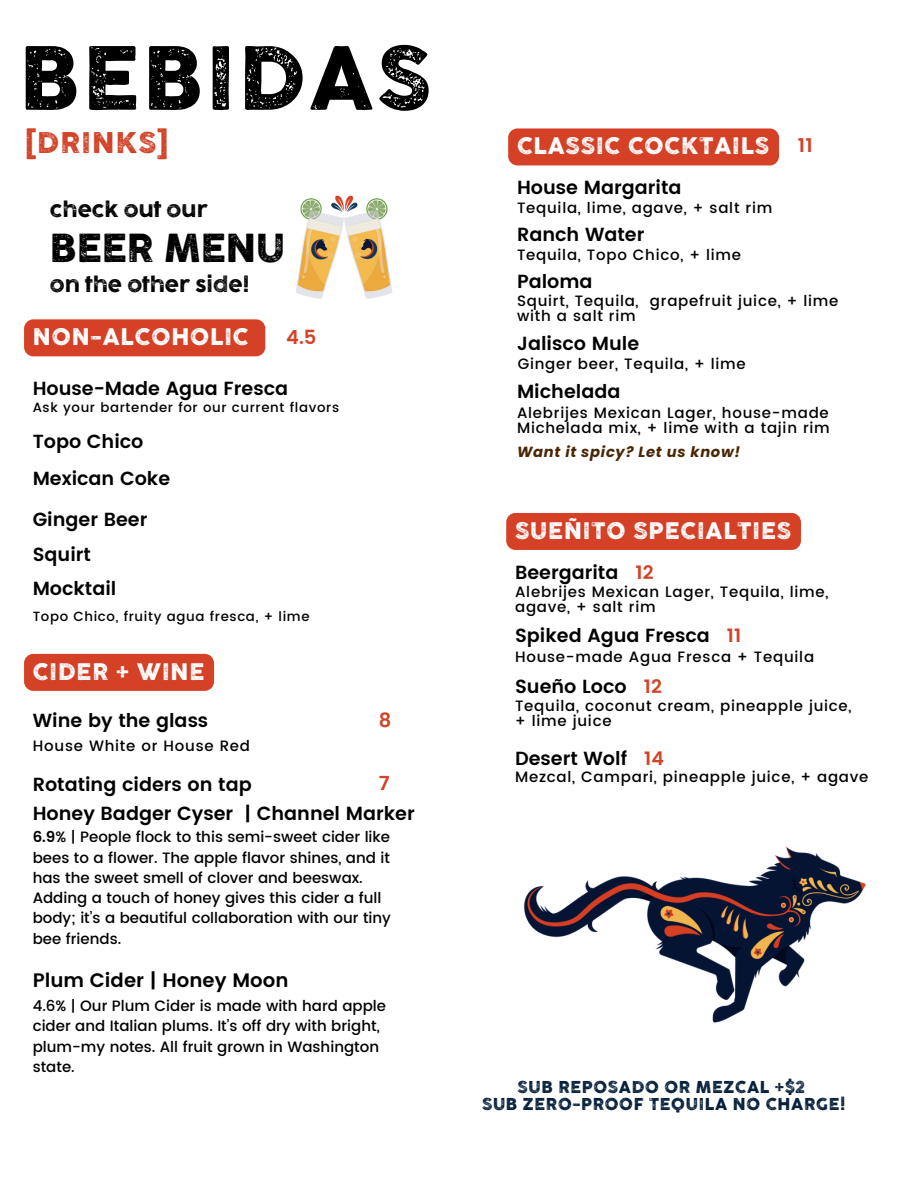
<style>
.page{position:relative;width:918px;height:1188px;background:#fff}
.page>*{position:absolute;margin:0;border:0;box-sizing:border-box;transform-origin:0 0}
.t1{font:84.3px "Cocogoose Pro Letterpress";letter-spacing:.04em;color:#000}
.t2{font:37.5px "Cocogoose Pro Letterpress";color:#000}
.t3{font:27.75px "Cocogoose Pro Letterpress";letter-spacing:.04em;color:#d24328}
.t4{font:22.2px "Cocogoose Pro Letterpress";letter-spacing:.04em;color:#fff}
.t5{font:19.65px "Cocogoose Pro Letterpress";color:#000}
.t6{font:600 19.5px "Poppins";color:#000}
.t7{font:600 19.5px "Poppins";color:#d24328}
.t8{font:600 19.05px "Poppins";color:#000}
.t9{font:15.9px "Cocogoose Pro Letterpress";letter-spacing:.04em;color:#061f3b}
.t10{font:500 15px/14.9px "Poppins";letter-spacing:.05em;color:#000}
.t11{font:500 15px/20.2px "Poppins";color:#000}
.t12{font:italic 700 14.7px "Poppins";letter-spacing:.05em;color:#492604}
.t13{font:500 13.35px "Poppins";letter-spacing:.05em;color:#000}
.s1{font-weight:600}
.s2{color:#d24328}
</style>
<div class="page">
<img style="left:524px;top:846px;width:342px;height:177px">
<img style="left:296px;top:195px;width:96px;height:104px">
<div style="left:24px;top:654px;width:190px;height:37px;background:#d54127;border-radius:9px"></div>
<div style="left:24px;top:319px;width:241px;height:37px;background:#d54127;border-radius:9px"></div>
<div style="left:506px;top:513px;width:295px;height:37px;background:#d54127;border-radius:9px"></div>
<div style="left:508px;top:128px;width:271px;height:37px;background:#d54127;border-radius:9px"></div>
<h6 class="t1" style="left:19px;top:24px;width:413px">BEBIDAS</h6>
<p class="t3" style="left:25px;top:124px;width:145px">[DRINKS]</p>
<p class="t5" style="left:50px;top:197px;width:159px">check out our</p>
<p class="t2" style="left:50px;top:224px;width:237px">BEER MENU</p>
<h2 class="t5" style="left:50px;top:272px;width:201px">on the other side!</h2>
<p class="t4" style="left:33px;top:323px;width:217px">NON-ALCOHOLIC</p>
<h6 class="t8" style="left:33px;top:377px;width:257px">House-Made Agua Fresca</h6>
<h6 class="t13" style="left:33px;top:399px;width:308px">Ask your bartender for our current flavors</h6>
<p class="t7" style="left:286px;top:326px;width:32px">4.5</p>
<h6 class="t8" style="left:33px;top:431px;width:112px">Topo Chico</h6>
<p class="t8" style="left:33px;top:468px;width:139px">Mexican Coke</p>
<h4 class="t8" style="left:33px;top:508px;width:116px">Ginger Beer</h4>
<p class="t8" style="left:33px;top:544px;width:60px">Squirt</p>
<h6 class="t8" style="left:33px;top:577px;width:85px">Mocktail</h6>
<h6 class="t13" style="left:33px;top:609px;width:278px">Topo Chico, fruity agua fresca, + lime</h6>
<p class="t4" style="left:33px;top:657px;width:173px">CIDER + WINE</p>
<h4 class="t8" style="left:33px;top:709px;width:177px">Wine by the glass</h4>
<h5 class="t10" style="left:33px;top:738px;width:219px">House White or House Red</h5>
<h6 class="t8" style="left:33px;top:773px;width:221px">Rotating ciders on tap</h6>
<p class="t7" style="left:379px;top:709px;width:14px">8</p>
<p class="t7" style="left:379px;top:772px;width:12px">7</p>
<h6 class="t8" style="left:33px;top:802px;width:383px">Honey Badger Cyser | Channel Marker</h6>
<p class="t11" style="left:33px;top:827px;width:360px"><span class="s1">6.9</span>% | People flock to this semi-sweet cider like bees to a flower. The apple flavor shines, and it has the sweet smell of clover and beeswax.<br>Adding a touch of honey gives this cider a full body; it’s a beautiful collaboration with our tiny bee friends.</p>
<h6 class="t6" style="left:33px;top:969px;width:257px">Plum Cider | Honey Moon</h6>
<p class="t11" style="left:33px;top:996px;width:355px">4.6% | Our Plum Cider is made with hard apple cider and Italian plums. It’s off dry with bright, plum-my notes. All fruit grown in Washington state.</p>
<h6 class="t4" style="left:517px;top:132px;width:254px">CLASSIC COCKTAILS</h6>
<p class="t7" style="left:798px;top:134px;width:16px">11</p>
<p class="t8" style="left:517px;top:177px;width:166px">House Margarita</p>
<p class="t10" style="left:517px;top:200px;width:257px">Tequila, lime, agave, + salt rim</p>
<p class="t8" style="left:517px;top:223px;width:129px">Ranch Water</p>
<h6 class="t10" style="left:517px;top:247px;width:226px">Tequila, Topo Chico, + lime</h6>
<p class="t8" style="left:517px;top:271px;width:77px">Paloma</p>
<h4 class="t10" style="left:517px;top:293px;width:323px">Squirt, Tequila, grapefruit juice, + lime with a salt rim</h4>
<p class="t8" style="left:517px;top:333px;width:124px">Jalisco Mule</p>
<p class="t10" style="left:518px;top:356px;width:230px">Ginger beer, Tequila, + lime</p>
<p class="t8" style="left:517px;top:380px;width:105px">Michelada</p>
<h6 class="t10" style="left:517px;top:406px;width:314px">Alebrijes Mexican Lager, house-made<br>Michelada mix, + lime with a tajin rim</h6>
<p class="t12" style="left:517px;top:441px;width:225px">Want it spicy? Let us know!</p>
<p class="t4" style="left:515px;top:516px;width:278px">SUEÑITO SPECIALTIES</p>
<p class="t8" style="left:515px;top:561px;width:140px">Beergarita <span class="s2">12</span></p>
<h6 class="t10" style="left:515px;top:584px;width:315px">Alebrijes Mexican Lager, Tequila, lime, agave, + salt rim</h6>
<p class="t8" style="left:515px;top:625px;width:228px">Spiked Agua Fresca <span class="s2">11</span></p>
<h6 class="t10" style="left:515px;top:650px;width:301px">House-made Agua Fresca + Tequila</h6>
<h6 class="t8" style="left:515px;top:675px;width:148px">Sueño Loco <span class="s2">12</span></h6>
<h4 class="t10" style="left:515px;top:698px;width:338px">Tequila, coconut cream, pineapple juice, + lime juice</h4>
<p class="t8" style="left:515px;top:747px;width:150px">Desert Wolf <span class="s2">14</span></p>
<h6 class="t10" style="left:515px;top:770px;width:355px">Mezcal, Campari, pineapple juice, + agave</h6>
<h6 class="t9" style="left:518px;top:1077px;width:289px">SUB REPOSADO OR MEZCAL +$2</h6>
<p class="t9" style="left:482px;top:1094px;width:365px">SUB ZERO-PROOF TEQUILA NO CHARGE!</p>
</div>
